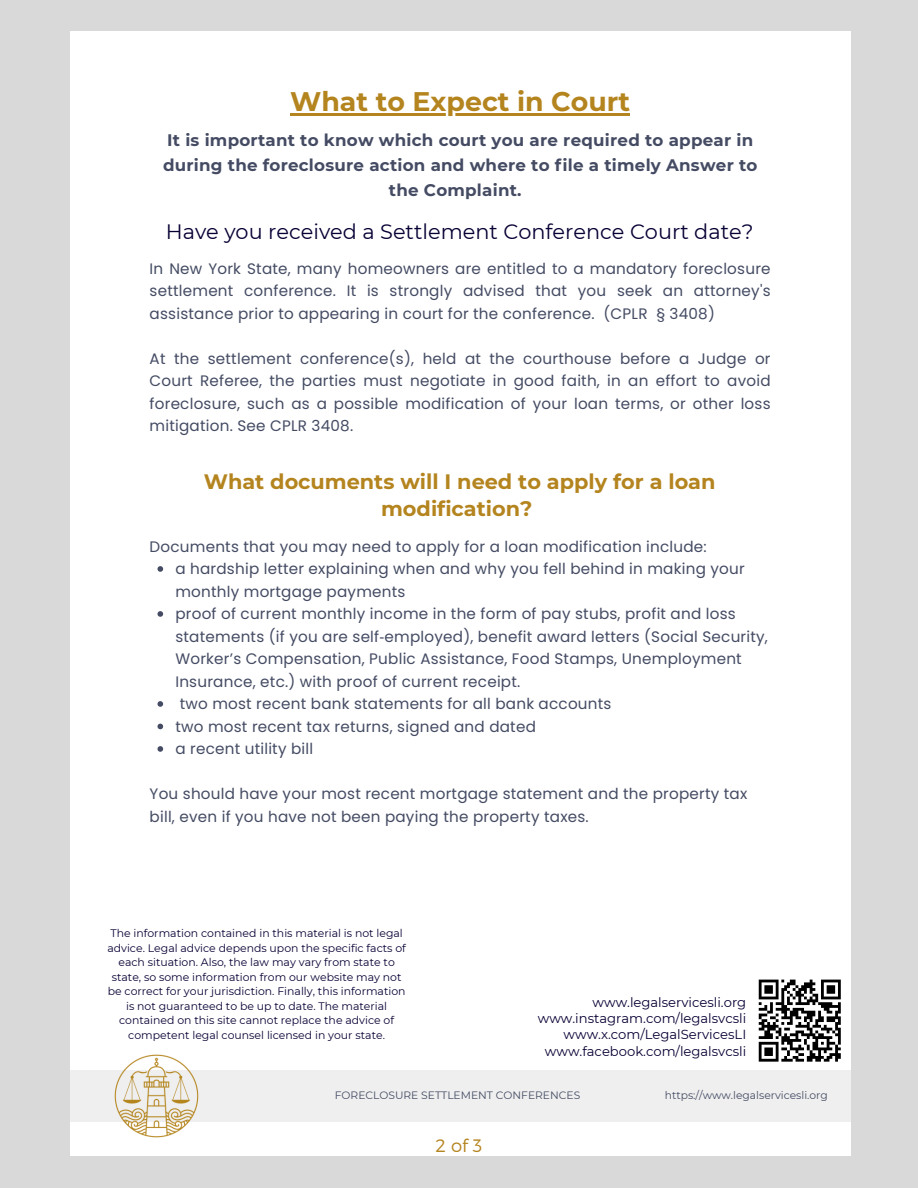
<style>
.page{position:relative;width:918px;height:1188px;background:#d9d9d9}
.page>*{position:absolute;margin:0;border:0;box-sizing:border-box;transform-origin:0 0}
.t1{font:700 26.85px "Montserrat";color:#b4841e}
.t2{font:700 20.85px/27px "Montserrat";color:#b4841e;text-align:center}
.t3{font:20.85px "Montserrat";color:#070034}
.t4{font:300 18px "Montserrat";color:#b4841e}
.t5{font:700 16.65px/24.8px "Montserrat";letter-spacing:.015em;color:#444b63;text-align:center}
.t6{font:15.15px/22.5px "Poppins";letter-spacing:.015em;color:#444b63}
.t7{font:13.2px "Montserrat";color:#070034}
.t8{font:10.95px/14.5px "Montserrat";color:#070034;text-align:center}
.t9{font:10.65px "Montserrat";color:#444b63}
.s1{font-family:"Noto Sans"}
</style>
<div class="page">
<div style="left:70px;top:31px;width:781px;height:1125px;background:#fff"></div>
<div style="left:70px;top:1071px;width:781px;height:50px;background:#efefef"></div>
<svg style="left:758px;top:979px;width:83px;height:83px"></svg>
<img style="left:106px;top:1054px;width:101px;height:84px">
<hr style="left:290px;top:113px;width:340px;height:2px;background:#b4841e">
<svg style="left:158px;top:566px;width:5px;height:6px"></svg>
<svg style="left:158px;top:611px;width:5px;height:6px"></svg>
<svg style="left:158px;top:701px;width:5px;height:6px"></svg>
<svg style="left:158px;top:724px;width:5px;height:5px"></svg>
<svg style="left:158px;top:746px;width:5px;height:6px"></svg>
<h2 class="t1" style="left:290px;top:85px;width:341px">What to Expect in Court</h2>
<h6 class="t5" style="left:163px;top:128px;width:596px">It is important to know which court you are required to appear in during the foreclosure action and where to file a timely Answer to the Complaint.</h6>
<h1 class="t3" style="left:166px;top:218px;width:589px">Have you received a Settlement Conference Court date?</h1>
<h4 class="t6" style="left:150px;top:257px;width:623px;text-align:justify">In New York State, many homeowners are entitled to a mandatory foreclosure settlement conference. It is strongly advised that you seek an attorney's assistance prior to appearing in court for the conference. (CPLR § 3408)</h4>
<h3 class="t6" style="left:150px;top:347px;width:623px;text-align:justify">At the settlement conference(s), held at the courthouse before a Judge or Court Referee, the parties must negotiate in good faith, in an effort to avoid foreclosure, such as a possible modification of your loan terms, or other loss mitigation. See CPLR 3408.</h3>
<p class="t2" style="left:204px;top:468px;width:513px">What documents will I need to apply for a loan modification?</p>
<p class="t6" style="left:150px;top:535px;width:559px">Documents that you may need to apply for a loan modification include:</p>
<p class="t6" style="left:175px;top:557px;width:571px">a hardship letter explaining when and why you fell behind in making your monthly mortgage payments</p>
<p class="t6" style="left:175px;top:602px;width:594px">proof of current monthly income in the form of pay stubs, profit and loss statements (if you are self<span class="s1">‐</span>employed), benefit award letters (Social Security, Worker’s Compensation, Public Assistance, Food Stamps, Unemployment Insurance, etc.) with proof of current receipt.</p>
<h6 class="t6" style="left:180px;top:692px;width:433px">two most recent bank statements for all bank accounts</h6>
<p class="t6" style="left:175px;top:715px;width:362px">two most recent tax returns, signed and dated</p>
<p class="t6" style="left:175px;top:737px;width:139px">a recent utility bill</p>
<p class="t6" style="left:150px;top:782px;width:599px">You should have your most recent mortgage statement and the property tax bill, even if you have not been paying the property taxes.</p>
<p class="t8" style="left:107px;top:926px;width:300px">The information contained in this material is not legal advice. Legal advice depends upon the specific facts of each situation. Also, the law may vary from state to state, so some information from our website may not be correct for your jurisdiction. Finally, this information is not guaranteed to be up to date. The material contained on this site cannot replace the advice of competent legal counsel licensed in your state.</p>
<p class="t7" style="left:593px;top:994px;width:155px">www.legalservicesli.org</p>
<p class="t7" style="left:538px;top:1010px;width:210px">www.instagram.com/legalsvcsli</p>
<h5 class="t7" style="left:564px;top:1027px;width:184px">www.x.com/LegalServicesLI</h5>
<p class="t7" style="left:545px;top:1043px;width:203px">www.facebook.com/legalsvcsli</p>
<h6 class="t9" style="left:335px;top:1089px;width:247px">FORECLOSURE SETTLEMENT CONFERENCES</h6>
<p class="t9" style="left:665px;top:1089px;width:165px">https://www.legalservicesli.org</p>
<h6 class="t4" style="left:436px;top:1134px;width:48px">2of3</h6>
</div>
